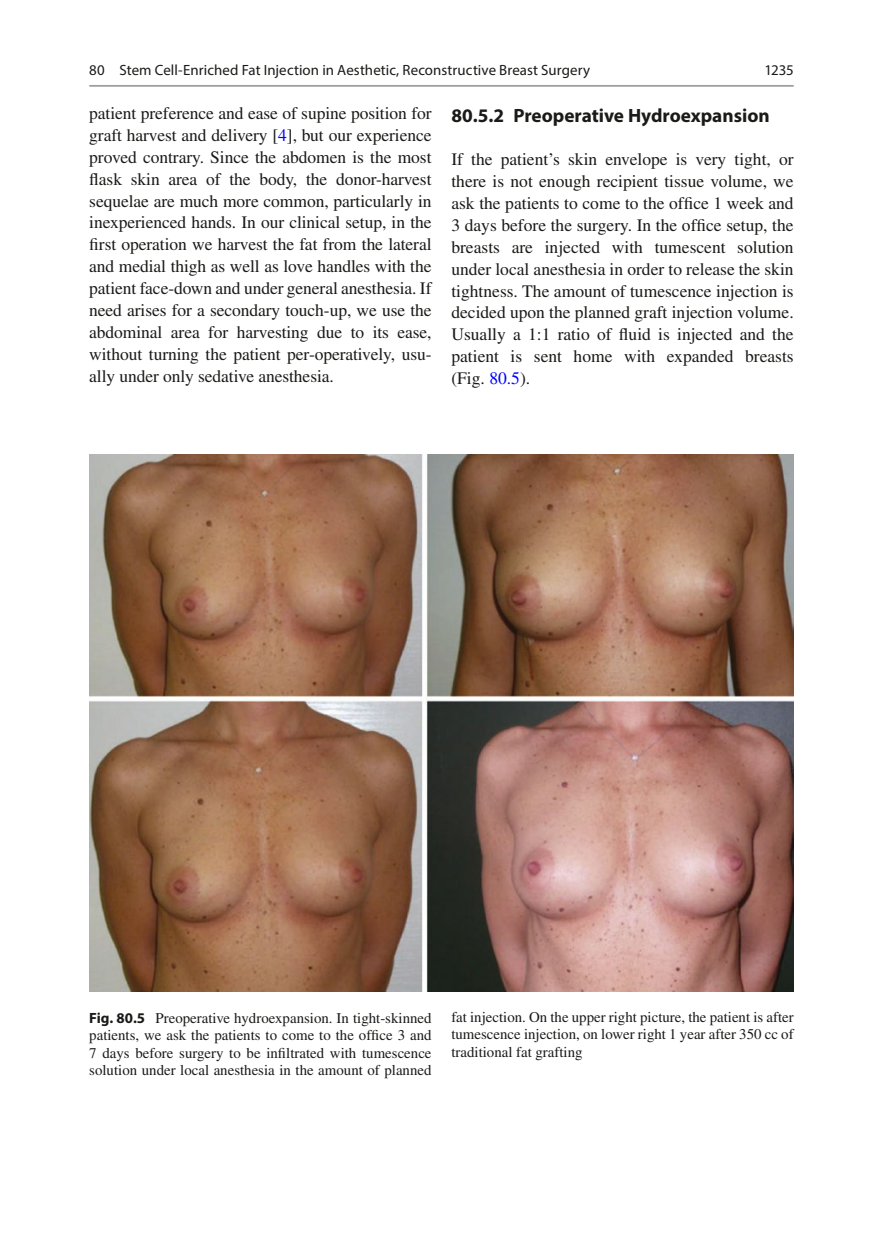
<style>
.page{position:relative;width:883px;height:1260px;background:#fff}
.page>*{position:absolute;margin:0;border:0;box-sizing:border-box;transform-origin:0 0}
.t1{font:700 19.25px "Myriad Pro";color:#1a1a18}
.t2{font:17.5px/21.9px "Times LT Std";letter-spacing:-.005em;color:#1a1a18;text-align:justify}
.t3{font:14.88px/17.5px "Times LT Std";color:#1a1a18;text-align:justify}
.t4{font:14.88px "Myriad Pro Regular 3";letter-spacing:.005em;color:#1a1a18}
.t5{font:14.88px "Myriad Pro";color:#1a1a18}
.s1{color:#00f}
.s2{font-family:"Myriad Pro";font-weight:700}
</style>
<div class="page">
<img style="left:90px;top:455px;width:703px;height:537px">
<hr style="left:89px;top:85px;width:705px;height:2px;background:#9c9d9d">
<p class="t4" style="left:89px;top:61px;width:502px">80 Stem Cell-Enriched Fat Injection in Aesthetic, Reconstructive Breast Surgery</p>
<p class="t5" style="left:764px;top:61px;width:31px">1235</p>
<p class="t2" style="left:89px;top:102px;width:344px">patient preference and ease of supine position for graft harvest and delivery [<span class="s1">4</span>], but our experience proved contrary. Since the abdomen is the most flask skin area of the body, the donor-harvest sequelae are much more common, particularly in inexperienced hands. In our clinical setup, in the first operation we harvest the fat from the lateral and medial thigh as well as love handles with the patient face-down and under general anesthesia. If need arises for a secondary touch-up, we use the abdominal area for harvesting due to its ease, without turning the patient per-operatively, usu&shy;ally under only sedative anesthesia.</p>
<p class="t1" style="left:451px;top:102px;width:320px">80.5.2 Preoperative Hydroexpansion</p>
<p class="t2" style="left:451px;top:148px;width:344px">If the patient’s skin envelope is very tight, or there is not enough recipient tissue volume, we ask the patients to come to the office 1 week and 3 days before the surgery. In the office setup, the breasts are injected with tumescent solution under local anesthesia in order to release the skin tightness. The amount of tumescence injection is decided upon the planned graft injection volume.<br>Usually a 1:1 ratio of fluid is injected and the patient is sent home with expanded breasts (Fig. <span class="s1">80.5</span>).</p>
<p class="t3" style="left:89px;top:1009px;width:344px"><span class="s2">Fig. 80.5</span> Preoperative hydroexpansion. In tight-skinned patients, we ask the patients to come to the office 3 and 7 days before surgery to be infiltrated with tumescence solution under local anesthesia in the amount of planned</p>
<p class="t3" style="left:451px;top:1008px;width:344px">fat injection. On the upper right picture, the patient is after tumescence injection, on lower right 1 year after 350 cc of traditional fat grafting</p>
</div>
